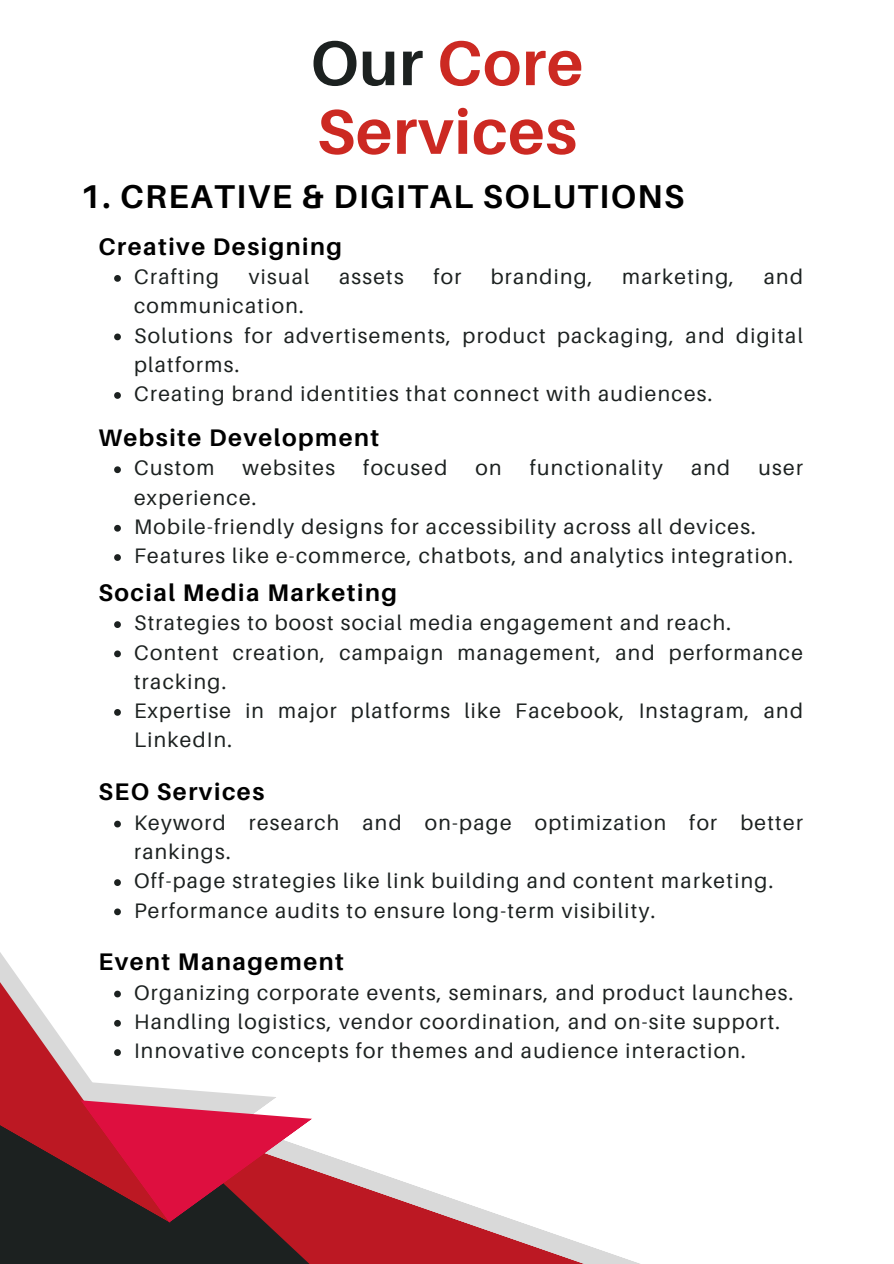
<style>
.page{position:relative;width:894px;height:1264px;background:#fff}
.page>*{position:absolute;margin:0;border:0;box-sizing:border-box;transform-origin:0 0}
.t1{font:700 63px/68.7px "Aileron";letter-spacing:.015em;color:#cc2922}
.t2{font:700 33px "Aileron";letter-spacing:.045em;color:#000}
.t3{font:700 24px "Aileron";letter-spacing:.065em;color:#000}
.t4{font:21px/29.2px "Aileron";letter-spacing:.065em;color:#1c2120}
.s1{color:#1c2120}
</style>
<div class="page">
<div style="left:0;top:1223px;width:147px;height:40px;background:#1c2120"></div>
<svg style="left:147px;top:1150px;width:485px;height:113px"></svg>
<svg style="left:0;top:657px;width:170px;height:566px"></svg>
<svg style="left:45px;top:1078px;width:267px;height:144px;background:#b84558"></svg>
<svg style="left:114px;top:275px;width:7px;height:7px"></svg>
<svg style="left:114px;top:333px;width:7px;height:7px"></svg>
<svg style="left:114px;top:392px;width:7px;height:7px"></svg>
<svg style="left:114px;top:466px;width:7px;height:7px"></svg>
<svg style="left:114px;top:525px;width:7px;height:6px"></svg>
<svg style="left:114px;top:554px;width:7px;height:7px"></svg>
<svg style="left:114px;top:621px;width:7px;height:7px"></svg>
<svg style="left:114px;top:650px;width:7px;height:7px"></svg>
<svg style="left:114px;top:709px;width:7px;height:6px"></svg>
<svg style="left:114px;top:820px;width:7px;height:7px"></svg>
<svg style="left:114px;top:879px;width:7px;height:7px"></svg>
<svg style="left:114px;top:908px;width:7px;height:7px"></svg>
<svg style="left:114px;top:990px;width:7px;height:7px"></svg>
<svg style="left:114px;top:1019px;width:7px;height:7px"></svg>
<svg style="left:114px;top:1049px;width:7px;height:6px"></svg>
<h1 class="t1" style="left:310px;top:27px;width:274px"><span class="s1">Our</span> Core<br>Services</h1>
<h2 class="t2" style="left:80px;top:176px;width:605px">1. CREATIVE &amp; DIGITAL SOLUTIONS</h2>
<h3 class="t3" style="left:98px;top:231px;width:245px">Creative Designing</h3>
<p class="t4" style="left:134px;top:261px;width:87px">Crafting</p>
<p class="t4" style="left:248px;top:261px;width:62px">visual</p>
<p class="t4" style="left:339px;top:261px;width:66px">assets</p>
<p class="t4" style="left:433px;top:261px;width:29px">for</p>
<p class="t4" style="left:490px;top:261px;width:103px">branding,</p>
<p class="t4" style="left:622px;top:261px;width:113px">marketing,</p>
<p class="t4" style="left:763px;top:261px;width:41px">and</p>
<p class="t4" style="left:134px;top:291px;width:171px">communication.</p>
<p class="t4" style="left:134px;top:320px;width:670px">Solutions for advertisements, product packaging, and digital platforms.</p>
<p class="t4" style="left:134px;top:378px;width:579px">Creating brand identities that connect with audiences.</p>
<h3 class="t3" style="left:98px;top:423px;width:282px">Website Development</h3>
<p class="t4" style="left:134px;top:453px;width:82px">Custom</p>
<p class="t4" style="left:242px;top:453px;width:94px">websites</p>
<p class="t4" style="left:363px;top:453px;width:85px">focused</p>
<p class="t4" style="left:475px;top:453px;width:28px">on</p>
<p class="t4" style="left:529px;top:453px;width:134px">functionality</p>
<p class="t4" style="left:690px;top:453px;width:41px">and</p>
<p class="t4" style="left:758px;top:453px;width:46px">user</p>
<p class="t4" style="left:134px;top:482px;width:124px">experience.</p>
<p class="t4" style="left:134px;top:511px;width:623px">Mobile-friendly designs for accessibility across all devices.</p>
<p class="t4" style="left:134px;top:540px;width:660px">Features like e-commerce, chatbots, and analytics integration.</p>
<h3 class="t3" style="left:98px;top:577px;width:300px">Social Media Marketing</h3>
<p class="t4" style="left:134px;top:608px;width:598px">Strategies to boost social media engagement and reach.</p>
<p class="t4" style="left:134px;top:637px;width:670px">Content creation, campaign management, and performance tracking.</p>
<p class="t4" style="left:134px;top:695px;width:670px">Expertise in major platforms like Facebook, Instagram, and<br>LinkedIn.</p>
<h3 class="t3" style="left:98px;top:777px;width:167px">SEO Services</h3>
<p class="t4" style="left:134px;top:807px;width:670px">Keyword research and on-page optimization for better rankings.</p>
<p class="t4" style="left:134px;top:865px;width:640px">Off-page strategies like link building and content marketing.</p>
<p class="t4" style="left:134px;top:895px;width:522px">Performance audits to ensure long-term visibility.</p>
<h3 class="t3" style="left:98px;top:947px;width:247px">Event Management</h3>
<p class="t4" style="left:134px;top:977px;width:660px">Organizing corporate events, seminars, and product launches.</p>
<p class="t4" style="left:134px;top:1006px;width:647px">Handling logistics, vendor coordination, and on-site support.</p>
<p class="t4" style="left:134px;top:1035px;width:613px">Innovative concepts for themes and audience interaction.</p>
</div>
